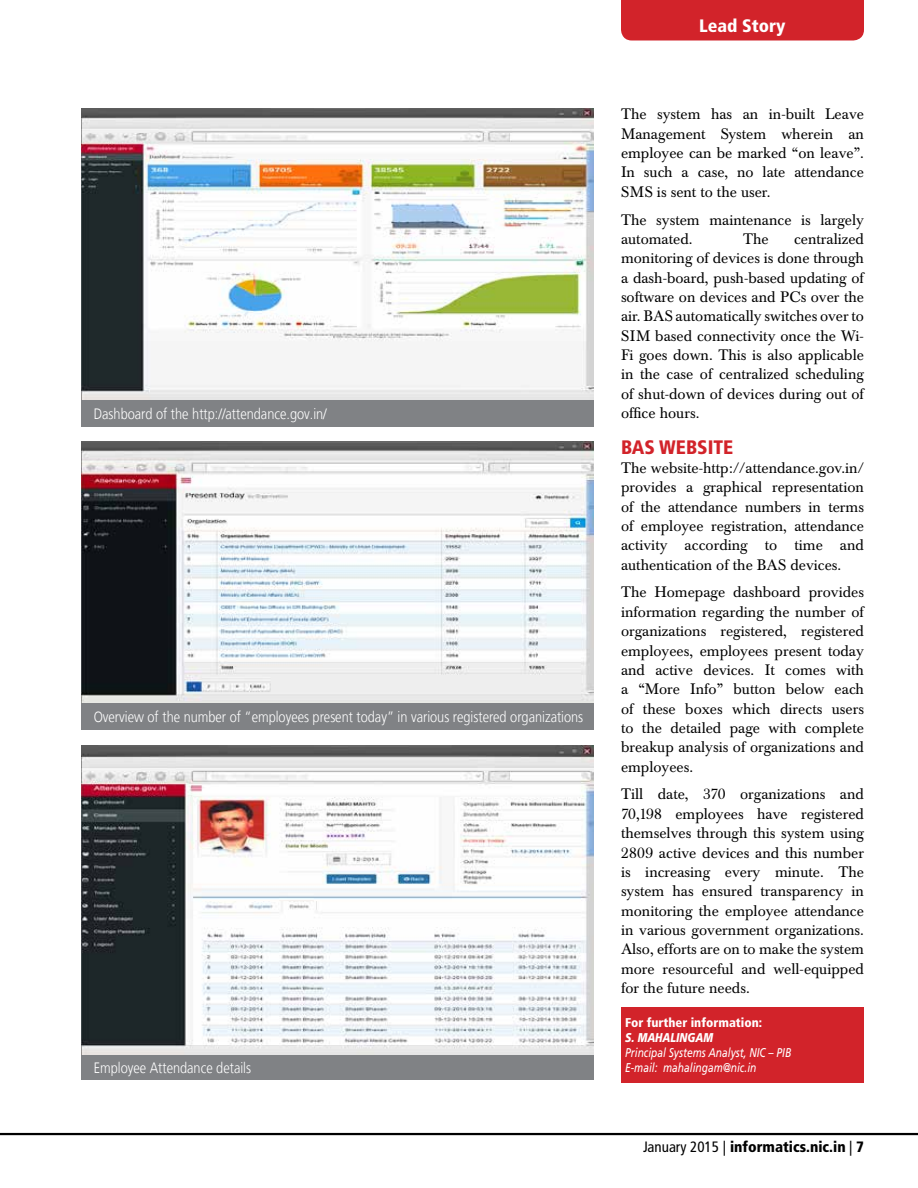
<style>
.page{position:relative;width:918px;height:1188px;background:#fff}
.page>*{position:absolute;margin:0;border:0;box-sizing:border-box;transform-origin:0 0}
.t1{font:900 condensed 19.5px "Frutiger";color:#d2232a}
.t2{font:900 condensed 18px "Frutiger";color:#fff}
.t3{font:15px/19.4px "Baskerville BE";color:#000;text-align:justify}
.t4{font:300 15px "Frutiger LT";color:#fff;scale:.85 1}
.t5{font:900 condensed 15px "Frutiger";color:#000}
.t6{font:italic 12.75px/15.3px "Frutiger";color:#fff;scale:.8 1}
.t7{font:900 condensed 12.75px "Frutiger";color:#fff}
.t8{font:italic 900 12.75px "Frutiger";color:#fff;scale:.8 1}
.s1{font-weight:400}
</style>
<div class="page">
<div style="left:621px;top:0;width:243px;height:40px;background:#d2232a"></div>
<hr style="left:0;top:1133px;width:918px;height:2px;background:#000">
<img style="left:81px;top:108px;width:513px;height:292px">
<div style="left:81px;top:400px;width:513px;height:27px;background:#808285"></div>
<div style="left:621px;top:1007px;width:243px;height:75px;background:#d2232a"></div>
<img style="left:81px;top:441px;width:513px;height:262px">
<img style="left:81px;top:746px;width:513px;height:310px">
<div style="left:81px;top:703px;width:513px;height:27px;background:#808285"></div>
<div style="left:81px;top:1056px;width:513px;height:24px;background:#808285"></div>
<p class="t4" style="left:94px;top:405px;width:276px">Dashboard of the http://attendance.gov.in/</p>
<p class="t4" style="left:94px;top:708px;width:577px">Overview of the number of “employees present today” in various registered organizations</p>
<p class="t4" style="left:94px;top:1060px;width:187px">Employee Attendance details</p>
<p class="t2" style="left:699px;top:15px;width:88px">Lead Story</p>
<p class="t3" style="left:621px;top:105px;width:245px">The system has an in-built Leave Management System wherein an employee can be marked “on leave”.<br>In such a case, no late attendance SMS is sent to the user.</p>
<p class="t3" style="left:621px;top:210px;width:244px">The system maintenance is largely automated.</p>
<p class="t3" style="left:621px;top:230px;width:245px;text-indent:173px">centralized monitoring of devices is done through a dash-board, push-based updating of software on devices and PCs over the air. BAS automatically switches over to SIM based connectivity once the Wi-Fi goes down. This is also applicable in the case of centralized scheduling of shut-down of devices during out of office hours.</p>
<h1 class="t1" style="left:621px;top:435px;width:65px">BAS Websi</h1>
<h1 class="t1" style="left:713px;top:435px;width:19px">te</h1>
<p class="t3" style="left:621px;top:458px;width:245px">The website-http://attendance.gov.in/ provides a graphical representation of the attendance numbers in terms of employee registration, attendance activity according to time and authentication of the BAS devices.</p>
<p class="t3" style="left:621px;top:583px;width:245px">The Homepage dashboard provides information regarding the number of organizations registered, registered employees, employees present today and active devices. It comes with a “More Info” button below each of these boxes which directs users to the detailed page with complete breakup analysis of organizations and employees.</p>
<p class="t3" style="left:621px;top:785px;width:245px">Till date, 370 organizations and 70,198 employees have registered themselves through this system using 2809 active devices and this number is increasing every minute. The system has ensured transparency in monitoring the employee attendance in various government organizations.<br>Also, efforts are on to make the system more resourceful and well-equipped for the future needs.</p>
<p class="t3" style="left:743px;top:230px;width:27px">The</p>
<p class="t7" style="left:625px;top:1014px;width:138px">For further information:</p>
<p class="t8" style="left:625px;top:1030px;width:112px">S. MAHALINGAM</p>
<p class="t6" style="left:625px;top:1045px;width:209px">Principal Systems Analyst, NIC – PIB<br>E-mail: mahalingam@nic.in</p>
<p class="t5" style="left:643px;top:1137px;width:222px"><span class="s1">January 2015 |</span> informatics.nic.in <span class="s1">|</span> 7</p>
</div>
